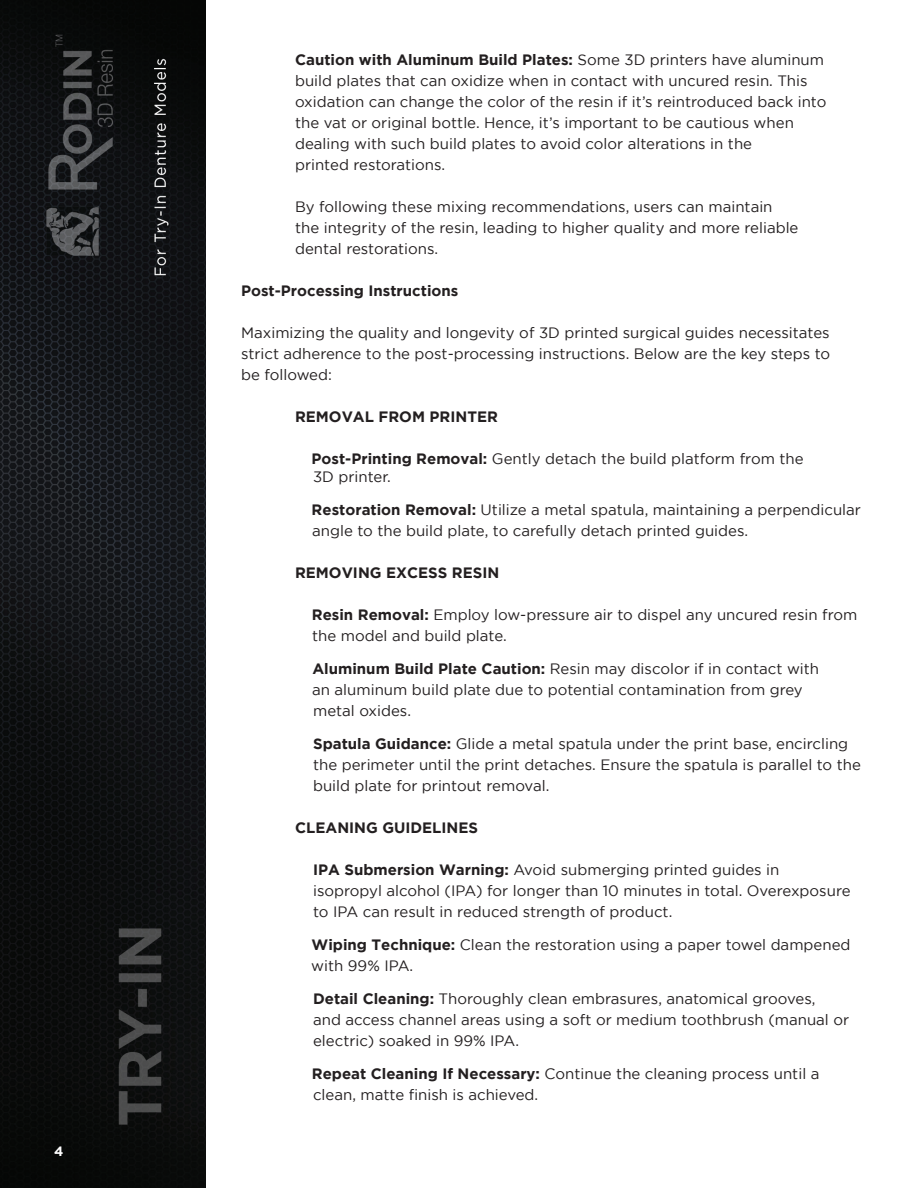
<style>
.page{position:relative;width:918px;height:1188px;background:#fff}
.page>*{position:absolute;margin:0;border:0;box-sizing:border-box;transform-origin:0 0}
.t1{font:15px/21px "Gotham";color:#231f20}
.t2{font:700 15px "Gotham";color:#231f20}
.t3{font:700 13.5px "Gotham";color:#fff}
.s1{font-weight:700}
</style>
<div class="page">
<img style="left:0;top:0;width:205px;height:1188px">
<p class="t3" style="left:54px;top:1143px;width:11px">4</p>
<p class="t1" style="left:295px;top:49px;width:533px"><span class="s1">Caution with Aluminum Build Plates:</span> Some 3D printers have aluminum build plates that can oxidize when in contact with uncured resin. This oxidation can change the color of the resin if it’s reintroduced back into the vat or original bottle. Hence, it’s important to be cautious when dealing with such build plates to avoid color alterations in the<br>printed restorations.</p>
<p class="t1" style="left:295px;top:196px;width:505px">By following these mixing recommendations, users can maintain the integrity of the resin, leading to higher quality and more reliable dental restorations.</p>
<p class="t2" style="left:241px;top:282px;width:219px">Post-Processing Instructions</p>
<p class="t1" style="left:241px;top:322px;width:591px;text-align:justify">Maximizing the quality and longevity of 3D printed surgical guides necessitates strict adherence to the post-processing instructions. Below are the key steps to be followed:</p>
<p class="t2" style="left:295px;top:408px;width:204px">REMOVAL FROM PRINTER</p>
<p class="t1" style="left:312px;top:449px;width:494px;line-height:18px"><span class="s1">Post-Printing Removal:</span> Gently detach the build platform from the<br>3D printer.</p>
<p class="t1" style="left:312px;top:499px;width:551px"><span class="s1">Restoration Removal:</span> Utilize a metal spatula, maintaining a perpendicular angle to the build plate, to carefully detach printed guides.</p>
<p class="t2" style="left:295px;top:564px;width:206px">REMOVING EXCESS RESIN</p>
<p class="t1" style="left:312px;top:604px;width:547px"><span class="s1">Resin Removal:</span> Employ low-pressure air to dispel any uncured resin from the model and build plate.</p>
<p class="t1" style="left:312px;top:658px;width:509px"><span class="s1">Aluminum Build Plate Caution:</span> Resin may discolor if in contact with an aluminum build plate due to potential contamination from grey metal oxides.</p>
<p class="t1" style="left:313px;top:733px;width:549px"><span class="s1">Spatula Guidance:</span> Glide a metal spatula under the print base, encircling the perimeter until the print detaches. Ensure the spatula is parallel to the build plate for printout removal.</p>
<p class="t2" style="left:295px;top:819px;width:185px">CLEANING GUIDELINES</p>
<p class="t1" style="left:313px;top:859px;width:539px"><span class="s1">IPA Submersion Warning:</span> Avoid submerging printed guides in isopropyl alcohol (IPA) for longer than 10 minutes in total. Overexposure to IPA can result in reduced strength of product.</p>
<p class="t1" style="left:311px;top:934px;width:541px"><span class="s1">Wiping Technique:</span> Clean the restoration using a paper towel dampened with 99% IPA.</p>
<p class="t1" style="left:313px;top:988px;width:538px"><span class="s1">Detail Cleaning:</span> Thoroughly clean embrasures, anatomical grooves,<br>and access channel areas using a soft or medium toothbrush (manual or electric) soaked in 99% IPA.</p>
<p class="t1" style="left:312px;top:1063px;width:509px"><span class="s1">Repeat Cleaning If Necessary:</span> Continue the cleaning process until a clean, matte finish is achieved.</p>
</div>
